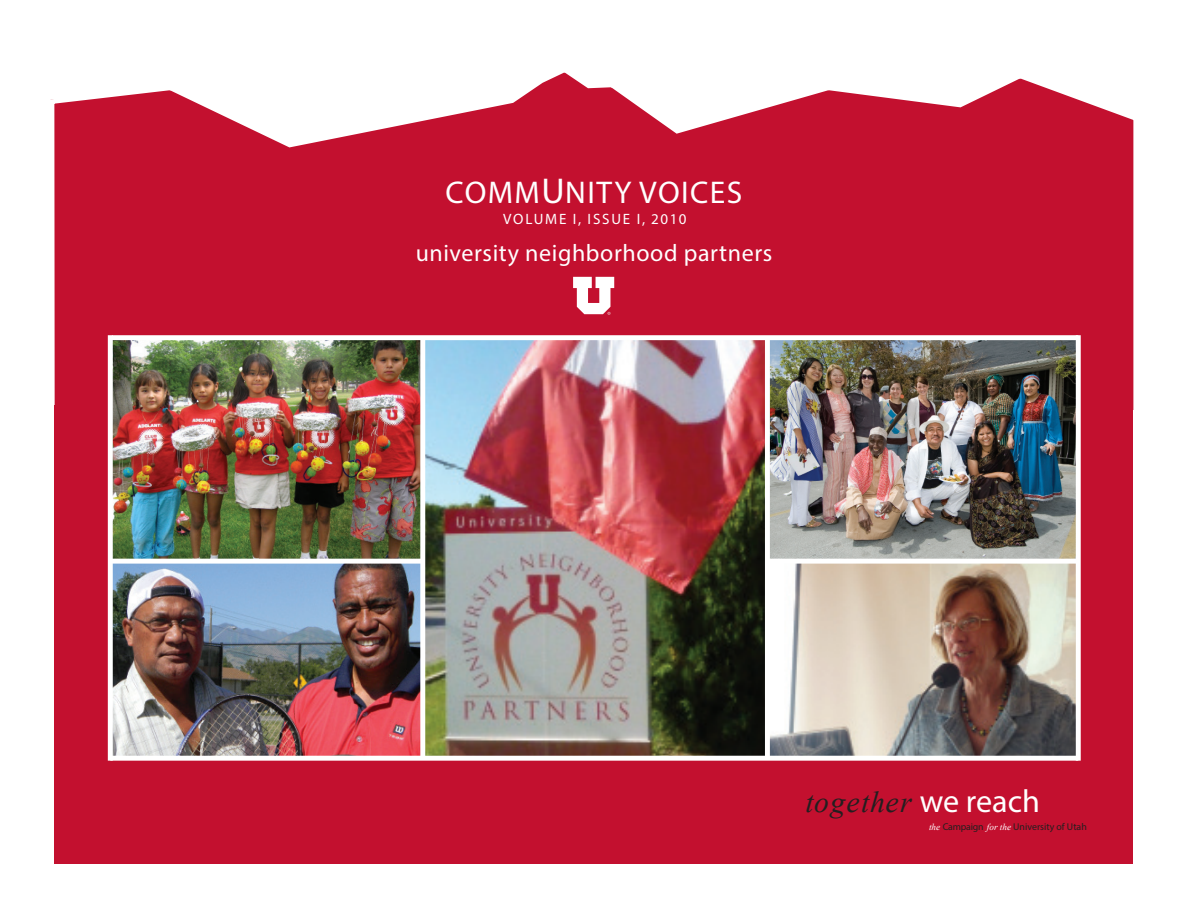
<style>
.page{position:relative;width:1188px;height:918px;background:#fff}
.page>*{position:absolute;margin:0;border:0;box-sizing:border-box;transform-origin:0 0}
.t1{font:31.5px "Myriad Pro";letter-spacing:.045em;color:#fff}
.t2{font:italic 29.85px "Times New Roman";letter-spacing:.04em;color:#231f20}
.t3{font:24px "Myriad Pro";letter-spacing:.025em;color:#fff}
.subhead{font:15px "Myriad Pro";letter-spacing:.12em;color:#fff}
.t4{font:9.9px "Myriad Pro";color:#231f20}
.s1{font-size:36px}
.s2{font-family:"Myriad Pro";font-style:normal;font-size:32.1px;color:#fff}
.s3{font-family:"Times New Roman";font-style:italic;font-size:9.15px;color:#fff}
</style>
<div class="page">
<svg style="left:50px;top:72px;width:1084px;height:350px;fill:#c3102f"></svg>
<div style="left:55px;top:405px;width:1078px;height:459px;background:#c3102f"></div>
<img style="left:770px;top:564px;width:306px;height:192px">
<img style="left:113px;top:340px;width:652px;height:416px">
<img style="left:770px;top:340px;width:306px;height:219px">
<div style="left:112px;top:335px;width:966px;height:5px;background:#fff"></div>
<div style="left:112px;top:559px;width:311px;height:5px;background:#fff"></div>
<div style="left:767px;top:559px;width:311px;height:5px;background:#fff"></div>
<div style="left:110px;top:756px;width:968px;height:5px;background:#fff"></div>
<div style="left:420px;top:338px;width:5px;height:419px;background:#fff"></div>
<div style="left:108px;top:335px;width:5px;height:426px;background:#fff"></div>
<div style="left:1076px;top:335px;width:5px;height:426px;background:#fff"></div>
<div style="left:765px;top:338px;width:5px;height:419px;background:#fff"></div>
<svg style="left:573px;top:277px;width:41px;height:38px"></svg>
<p class="t1" style="left:446px;top:173px;width:298px">COMM<span class="s1">U</span>NITY VOICES</p>
<p class="subhead" style="left:503px;top:210px;width:185px">VOLUME I, ISSUE I, 2010</p>
<p class="t3" style="left:416px;top:238px;width:358px">university neighborhood partners</p>
<p class="t2" style="left:805px;top:782px;width:236px">together <span class="s2">we reach</span></p>
<p class="t4" style="left:929px;top:820px;width:159px"><span class="s3">the</span> Campaign <span class="s3">for the</span> University of Utah</p>
</div>
